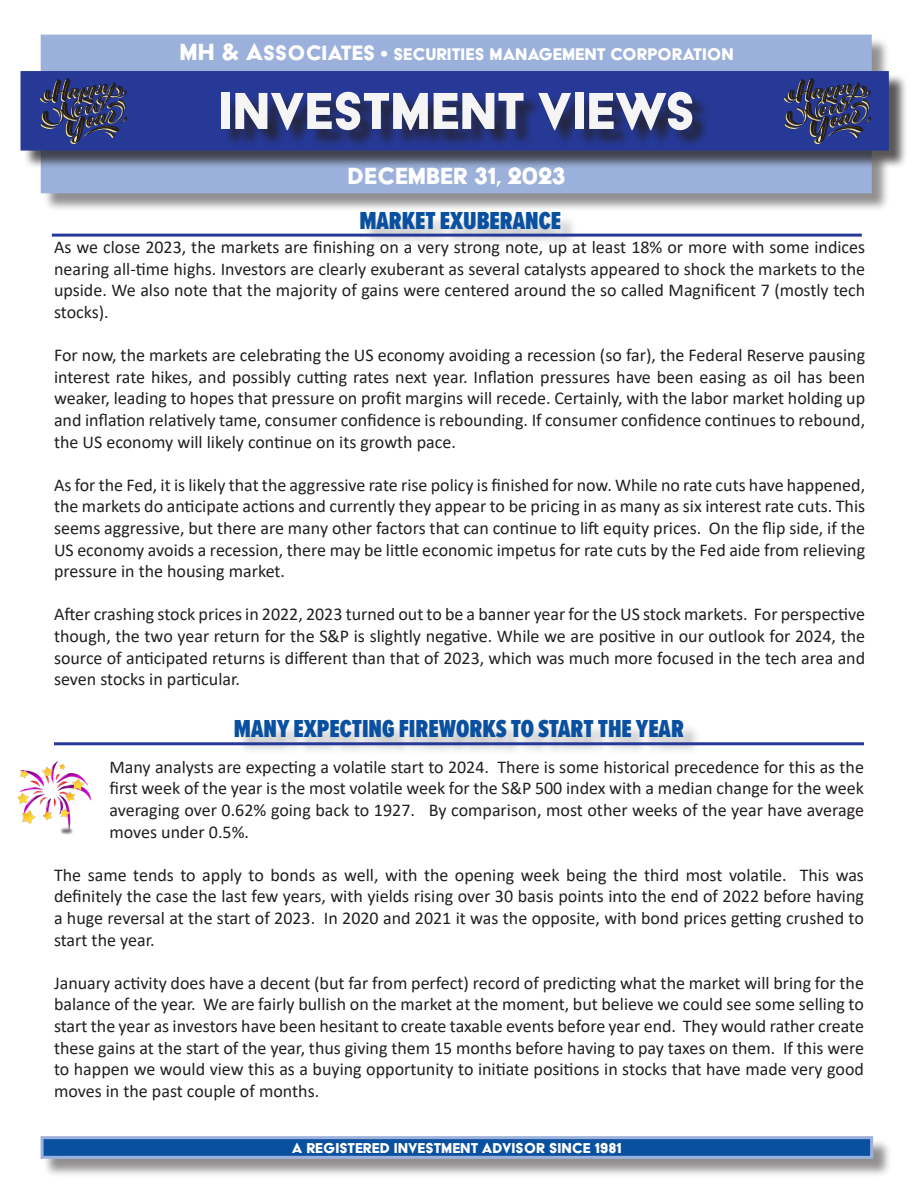
<style>
.page{position:relative;width:918px;height:1188px;background:#fff}
.page>*{position:absolute;margin:0;border:0;box-sizing:border-box;transform-origin:0 0}
.t1{font:60px "Acier BAT Text Solid";color:#f5f5f6}
.t2{font:27px "Acier BAT Text Solid";color:#fff}
.Headline{font:900 25.5px "Proxima Nova Ex Cn";color:#0a50a0}
.Subhead_1{font:19.5px "Acier BAT Text Solid";color:#fff}
.t3{font:18px/21.6px "Calibri";color:#231f20;text-align:justify}
.Subhead_1-2{font:16.5px "Acier BAT Text Solid";color:#fff}
.s1{font-size:27px}
.s2{font-size:24px}
.s3{font-size:21px}
</style>
<div class="page">
<div style="left:43px;top:151px;width:848px;height:61px;background:#231f20;opacity:.5"></div>
<div style="left:41px;top:148px;width:831px;height:45px;background:#9bb1db"></div>
<div style="left:41px;top:35px;width:831px;height:36px;background:#9bb1db"></div>
<div style="left:23px;top:73px;width:884px;height:96px;background:#231f20;opacity:.75"></div>
<div style="left:21px;top:71px;width:868px;height:80px;background:#263996;border:2px solid #263996"></div>
<div style="left:223px;top:94px;width:488px;height:54px;background:#231f20;opacity:.75"></div>
<div style="left:43px;top:1138px;width:849px;height:39px;background:#231f20;opacity:.5"></div>
<div style="left:41px;top:1136px;width:832px;height:23px;background:#0a50a0;border:3px solid #9bb1db"></div>
<img style="left:17px;top:761px;width:74px;height:74px">
<img style="left:41px;top:79px;width:86px;height:64px">
<img style="left:784px;top:79px;width:86px;height:64px">
<div style="left:363px;top:214px;width:216px;height:33px;background:#231f20;opacity:.26"></div>
<hr style="left:52px;top:234px;width:810px;height:3px;background:#263996">
<div style="left:237px;top:723px;width:465px;height:33px;background:#231f20;opacity:.26"></div>
<hr style="left:54px;top:742px;width:810px;height:3px;background:#263996">
<p class="Subhead_1" style="left:179px;top:44px;width:556px"><span class="s1">MH &amp; A</span><span class="s2">SSOCIATES</span> <span class="s3">•</span> SECURITIES MANAGEMENT CORPORATION</p>
<p class="t1" style="left:218px;top:79px;width:479px">INVESTMENT VIEWS</p>
<p class="t2" style="left:347px;top:161px;width:220px">DECEMBER 31, 2023</p>
<p class="Headline" style="left:359px;top:202px;width:203px">MARKET EXUBERANCE</p>
<p class="t3" style="left:54px;top:236px;width:813px">As we close 2023, the markets are finishing on a very strong note, up at least 18% or more with some indices nearing all-time highs. Investors are clearly exuberant as several catalysts appeared to shock the markets to the upside. We also note that the majority of gains were centered around the so called Magnificent 7 (mostly tech stocks).</p>
<p class="t3" style="left:54px;top:344px;width:813px">For now, the markets are celebrating the US economy avoiding a recession (so far), the Federal Reserve pausing interest rate hikes, and possibly cutting rates next year. Inflation pressures have been easing as oil has been weaker, leading to hopes that pressure on profit margins will recede. Certainly, with the labor market holding up and inflation relatively tame, consumer confidence is rebounding. If consumer confidence continues to rebound, the US economy will likely continue on its growth pace.</p>
<p class="t3" style="left:54px;top:473px;width:813px">As for the Fed, it is likely that the aggressive rate rise policy is finished for now. While no rate cuts have happened, the markets do anticipate actions and currently they appear to be pricing in as many as six interest rate cuts. This seems aggressive, but there are many other factors that can continue to lift equity prices. On the flip side, if the US economy avoids a recession, there may be little economic impetus for rate cuts by the Fed aide from relieving pressure in the housing market.</p>
<p class="t3" style="left:54px;top:603px;width:813px">After crashing stock prices in 2022, 2023 turned out to be a banner year for the US stock markets. For perspective though, the two year return for the S&amp;P is slightly negative. While we are positive in our outlook for 2024, the source of anticipated returns is different than that of 2023, which was much more focused in the tech area and seven stocks in particular.</p>
<p class="Headline" style="left:234px;top:710px;width:452px">MANY EXPECTING FIREWORKS TO START THE YEAR</p>
<p class="t3" style="left:110px;top:756px;width:756px">Many analysts are expecting a volatile start to 2024. There is some historical precedence for this as the first week of the year is the most volatile week for the S&amp;P 500 index with a median change for the week averaging over 0.62% going back to 1927. By comparison, most other weeks of the year have average moves under 0.5%.</p>
<p class="t3" style="left:54px;top:864px;width:811px">The same tends to apply to bonds as well, with the opening week being the third most volatile. This was definitely the case the last few years, with yields rising over 30 basis points into the end of 2022 before having a huge reversal at the start of 2023. In 2020 and 2021 it was the opposite, with bond prices getting crushed to start the year.</p>
<p class="t3" style="left:54px;top:972px;width:812px">January activity does have a decent (but far from perfect) record of predicting what the market will bring for the balance of the year. We are fairly bullish on the market at the moment, but believe we could see some selling to start the year as investors have been hesitant to create taxable events before year end. They would rather create these gains at the start of the year, thus giving them 15 months before having to pay taxes on them. If this were to happen we would view this as a buying opportunity to initiate positions in stocks that have made very good moves in the past couple of months.</p>
<p class="Subhead_1-2" style="left:292px;top:1139px;width:331px">A REGISTERED INVESTMENT ADVISOR SINCE 1981</p>
</div>
